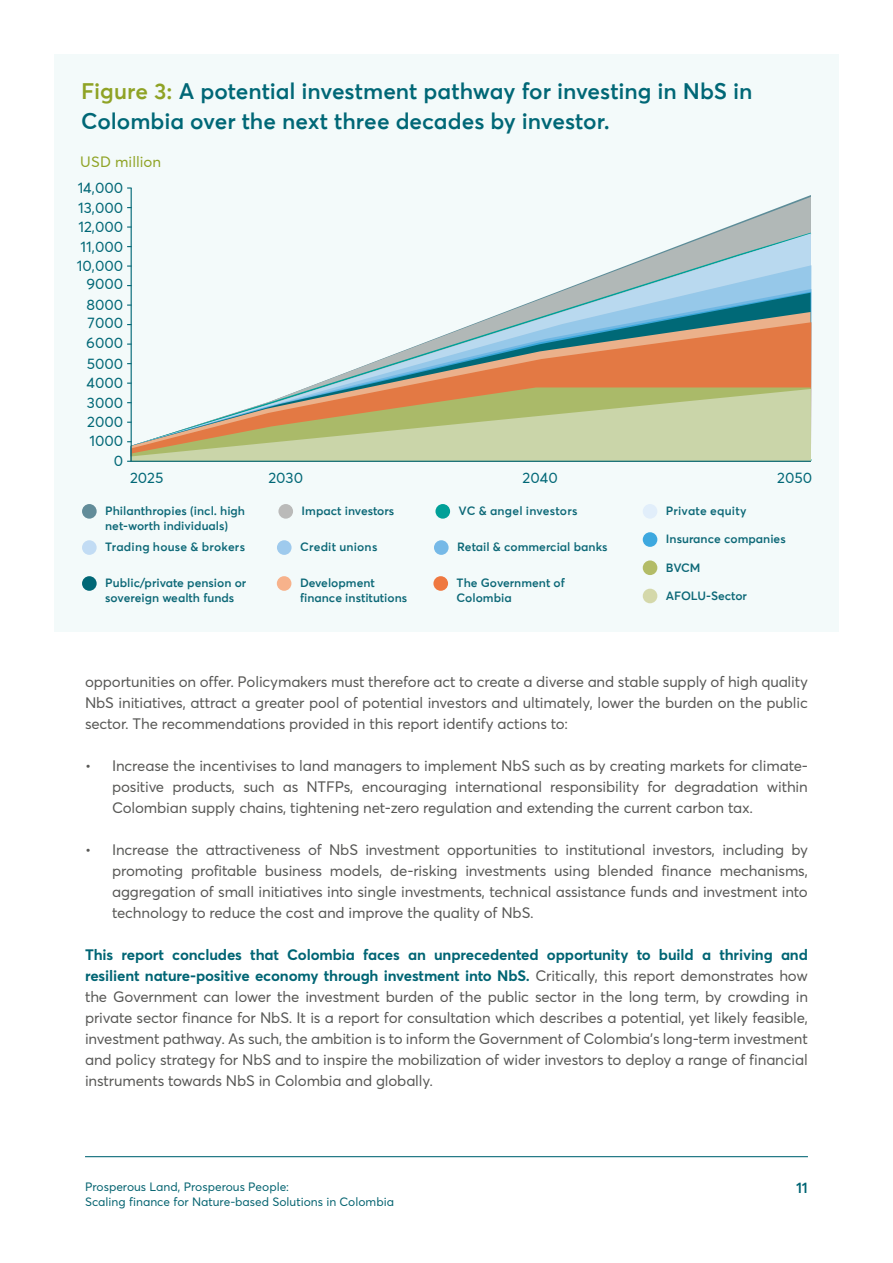
<style>
.page{position:relative;width:893px;height:1263px;background:#fff}
.page>*{position:absolute;margin:0;border:0;box-sizing:border-box;transform-origin:0 0}
.t1{font:600 22.5px/30px "Averta Std";color:#006776}
.t2{font:15px/21px "Averta Std";letter-spacing:-.01em;color:#585856;text-align:justify}
.t3{font:15px/19.5px "Averta Std";color:#006776;text-align:right}
.t4{font:15px "Averta Std";color:#8fa325}
.t5{font:600 15px "Averta Std";color:#006574}
.t6{font:600 12px/14.4px "Averta Std";color:#0c6877}
.t7{font:12px/15px "Averta Std";color:#066471}
.t8{font:600 12px "Averta Std";letter-spacing:.02em;color:#0c6877}
.s1{color:#8fa325}
.s2{font-weight:700;color:#006574}
</style>
<div class="page">
<svg style="left:54px;top:54px;width:785px;height:577px;fill:#f3fafa"></svg>
<hr style="left:131px;top:188px;width:1px;height:273px;background:#006776">
<svg style="left:127px;top:460px;width:684px;height:2px"></svg>
<hr style="left:131px;top:461px;width:680px;height:1px;background:#006776">
<div style="left:82px;top:504px;width:15px;height:15px;background:#628c99;border-radius:50%"></div>
<div style="left:278px;top:504px;width:15px;height:15px;background:#babab9;border-radius:50%"></div>
<div style="left:82px;top:540px;width:15px;height:15px;background:#c2dcf4;border-radius:50%"></div>
<div style="left:277px;top:540px;width:15px;height:15px;background:#9ecaed;border-radius:50%"></div>
<div style="left:434px;top:540px;width:15px;height:15px;background:#76b9e7;border-radius:50%"></div>
<div style="left:435px;top:504px;width:15px;height:15px;background:#00a098;border-radius:50%"></div>
<div style="left:643px;top:532px;width:14px;height:15px;background:#3da8df;border-radius:50%"></div>
<div style="left:643px;top:504px;width:14px;height:15px;background:#e1eefa;border-radius:50%"></div>
<div style="left:82px;top:576px;width:15px;height:15px;background:#006776;border-radius:50%"></div>
<div style="left:277px;top:576px;width:14px;height:15px;background:#f7b28b;border-radius:50%"></div>
<div style="left:433px;top:576px;width:15px;height:15px;background:#ef7840;border-radius:50%"></div>
<div style="left:643px;top:560px;width:14px;height:15px;background:#b3bc67;border-radius:50%"></div>
<div style="left:643px;top:589px;width:14px;height:14px;background:#d4d8aa;border-radius:50%"></div>
<hr style="left:85px;top:1156px;width:723px;height:1px;background:#006574">
<h1 class="t1" style="left:81px;top:75px;width:673px"><span class="s1">Figure 3:</span> A potential investment pathway for investing in NbS in<br>Colombia over the next three decades by investor.</h1>
<p class="t4" style="left:80px;top:152px;width:83px">USD million</p>
<p class="t3" style="left:78px;top:178px;width:47px">14,000</p>
<p class="t3" style="left:78px;top:217px;width:46px">12,000</p>
<p class="t3" style="left:77px;top:256px;width:48px">10,000</p>
<p class="t3" style="left:86px;top:295px;width:38px">8000</p>
<p class="t3" style="left:78px;top:198px;width:47px">13,000</p>
<p class="t3" style="left:81px;top:236px;width:44px">11,000</p>
<p class="t3" style="left:86px;top:274px;width:38px">9000</p>
<p class="t3" style="left:88px;top:313px;width:37px">7000</p>
<p class="t3" style="left:86px;top:332px;width:39px">6000</p>
<p class="t3" style="left:87px;top:353px;width:38px">5000</p>
<p class="t3" style="left:87px;top:373px;width:38px">4000</p>
<p class="t3" style="left:87px;top:392px;width:38px">3000<br>2000<br>1000<br>0</p>
<p class="t3" style="left:130px;top:468px;width:35px">2025</p>
<p class="t3" style="left:268px;top:468px;width:36px">2030</p>
<p class="t3" style="left:523px;top:468px;width:37px">2040</p>
<p class="t3" style="left:777px;top:468px;width:37px">2050</p>
<p class="t6" style="left:105px;top:503px;width:141px">Philanthropies (incl. high net-worth individuals)</p>
<p class="t6" style="left:302px;top:503px;width:94px">Impact investors</p>
<p class="t8" style="left:105px;top:539px;width:141px">Trading house &amp; brokers</p>
<p class="t6" style="left:300px;top:540px;width:79px">Credit unions</p>
<p class="t6" style="left:457px;top:540px;width:152px">Retail &amp; commercial banks</p>
<p class="t6" style="left:459px;top:503px;width:120px">VC &amp; angel investors</p>
<p class="t6" style="left:105px;top:576px;width:143px">Public/private pension or sovereign wealth funds</p>
<p class="t6" style="left:300px;top:576px;width:109px">Development finance institutions</p>
<p class="t6" style="left:457px;top:576px;width:110px">The Government of<br>Colombia</p>
<p class="t6" style="left:666px;top:503px;width:82px">Private equity</p>
<p class="t6" style="left:666px;top:532px;width:121px">Insurance companies</p>
<p class="t6" style="left:666px;top:560px;width:36px">BVCM</p>
<p class="t6" style="left:666px;top:588px;width:83px">AFOLU-Sector</p>
<p class="t2" style="left:85px;top:671px;width:724px">opportunities on offer. Policymakers must therefore act to create a diverse and stable supply of high quality NbS initiatives, attract a greater pool of potential investors and ultimately, lower the burden on the public sector. The recommendations provided in this report identify actions to:</p>
<p class="t2" style="left:112px;top:755px;width:697px;text-indent:-27px">• Increase the incentivises to land managers to implement NbS such as by creating markets for climate&shy;positive products, such as NTFPs, encouraging international responsibility for degradation within Colombian supply chains, tightening net-zero regulation and extending the current carbon tax.</p>
<p class="t2" style="left:112px;top:839px;width:697px;text-indent:-27px">• Increase the attractiveness of NbS investment opportunities to institutional investors, including by promoting profitable business models, de-risking investments using blended finance mechanisms, aggregation of small initiatives into single investments, technical assistance funds and investment into technology to reduce the cost and improve the quality of NbS.</p>
<p class="t2" style="left:85px;top:944px;width:724px"><span class="s2">This report concludes that Colombia faces an unprecedented opportunity to build a thriving and resilient nature-positive economy through investment into NbS.</span> Critically, this report demonstrates how the Government can lower the investment burden of the public sector in the long term, by crowding in private sector finance for NbS. It is a report for consultation which describes a potential, yet likely feasible, investment pathway. As such, the ambition is to inform the Government of Colombia's long-term investment and policy strategy for NbS and to inspire the mobilization of wider investors to deploy a range of financial instruments towards NbS in Colombia and globally.</p>
<p class="t7" style="left:85px;top:1179px;width:310px">Prosperous Land, Prosperous People:<br>Scaling finance for Nature-based Solutions in Colombia</p>
<p class="t5" style="left:796px;top:1178px;width:13px">11</p>
</div>
